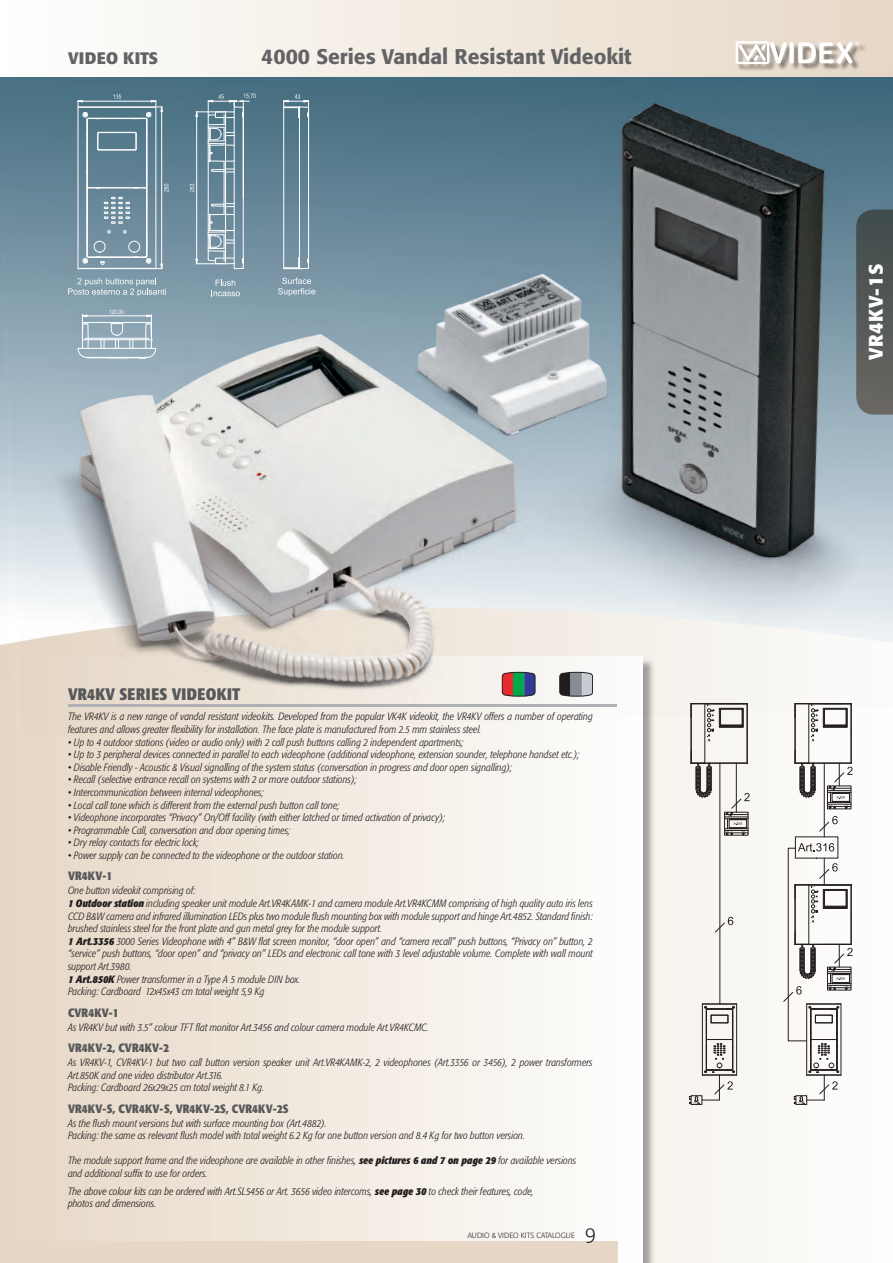
<style>
.page{position:relative;width:893px;height:1263px;background:#fff}
.page>*{position:absolute;margin:0;border:0;box-sizing:border-box;transform-origin:0 0}
.t1{font:500 21px "Formata";color:#636366}
.t2{font:700 19.5px "Formata";letter-spacing:.03em;color:#fff}
.t3{font:19.5px "Formata Light SC";color:#231f20}
.t4{font:700 condensed 16.5px "Formata";letter-spacing:.02em;color:#57585a}
.t5{font:700 16.5px "Formata";color:#636366}
.t6{font:700 condensed 12px "Formata";color:#57585a}
.t7{font:italic 300 condensed 10.5px/12.6px "Formata";color:#231f20}
.t8{font:300 7.5px "Formata";color:#231f20}
.s1{font-weight:700}
</style>
<div class="page">
<div style="left:0;top:0;width:893px;height:77px;background:linear-gradient(to right,#fefefe,#e6d7c6)"></div>
<div style="left:655px;top:738px;width:197px;height:525px;background:#f9f7f3"></div>
<div style="left:736px;top:42px;width:130px;height:29px;background:#231f20;opacity:.5"></div>
<svg style="left:736px;top:41px;width:51px;height:23px"></svg>
<div style="left:789px;top:42px;width:5px;height:22px;background:#fff;border-radius:2px"></div>
<svg style="left:798px;top:42px;width:61px;height:22px"></svg>
<div style="left:0;top:656px;width:642px;height:607px;background:linear-gradient(to right,#e6d7c5,#fefefd)"></div>
<div style="left:0;top:1242px;width:617px;height:21px;background:#e6d7c6"></div>
<img style="left:0;top:70px;width:893px;height:668px">
<hr style="left:87px;top:268px;width:60px;height:1px;background:#fff">
<hr style="left:78px;top:107px;width:78px;height:1px;background:#fff">
<hr style="left:88px;top:118px;width:58px;height:1px;background:#fff">
<hr style="left:88px;top:257px;width:58px;height:1px;background:#fff">
<hr style="left:88px;top:188px;width:58px;height:1px;background:#fff">
<hr style="left:208px;top:161px;width:1px;height:53px;background:#fff">
<hr style="left:224px;top:171px;width:1px;height:34px;background:#fff">
<hr style="left:225px;top:161px;width:1px;height:53px;background:#fff">
<hr style="left:243px;top:117px;width:1px;height:142px;background:#fff">
<hr style="left:234px;top:107px;width:1px;height:162px;background:#fff">
<hr style="left:283px;top:108px;width:1px;height:160px;background:#fff">
<hr style="left:308px;top:117px;width:1px;height:142px;background:#fff">
<hr style="left:299px;top:107px;width:1px;height:162px;background:#fff">
<svg style="left:283px;top:258px;width:26px;height:11px"></svg>
<hr style="left:83px;top:101px;width:68px;height:1px;background:#fff">
<svg style="left:75px;top:100px;width:14px;height:169px;background:#839eab"></svg>
<svg style="left:113px;top:94px;width:8px;height:5px"></svg>
<svg style="left:145px;top:100px;width:24px;height:171px;background:#7c97a6"></svg>
<hr style="left:196px;top:116px;width:1px;height:143px;background:#fff">
<svg style="left:195px;top:94px;width:61px;height:79px;background:#6e8e9c"></svg>
<svg style="left:195px;top:203px;width:49px;height:66px;background:#8da4b2"></svg>
<svg style="left:190px;top:184px;width:4px;height:8px"></svg>
<svg style="left:281px;top:94px;width:30px;height:24px"></svg>
<svg style="left:68px;top:278px;width:98px;height:18px;background:#95adb9"></svg>
<svg style="left:211px;top:280px;width:29px;height:16px"></svg>
<svg style="left:278px;top:278px;width:37px;height:18px"></svg>
<div style="left:128px;top:241px;width:12px;height:11px;border:1px solid #fff;border-radius:50%"></div>
<svg style="left:134px;top:252px;width:4px;height:5px"></svg>
<div style="left:94px;top:241px;width:11px;height:11px;border:1px solid #fff;border-radius:50%"></div>
<svg style="left:96px;top:252px;width:9px;height:13px"></svg>
<svg style="left:104px;top:197px;width:26px;height:27px"></svg>
<hr style="left:99px;top:150px;width:36px;height:1px;background:#fff">
<hr style="left:99px;top:132px;width:36px;height:1px;background:#fff">
<svg style="left:97px;top:132px;width:2px;height:18px"></svg>
<hr style="left:99px;top:149px;width:36px;height:1px;background:#fff">
<svg style="left:135px;top:132px;width:2px;height:18px"></svg>
<hr style="left:720px;top:763px;width:1px;height:241px;background:#231f20">
<svg style="left:715px;top:917px;width:18px;height:16px"></svg>
<hr style="left:824px;top:763px;width:1px;height:74px;background:#231f20">
<svg style="left:793px;top:703px;width:60px;height:106px"></svg>
<svg style="left:689px;top:703px;width:69px;height:133px"></svg>
<div style="left:796px;top:1095px;width:11px;height:10px;border:1px solid #231f20"></div>
<div style="left:691px;top:1095px;width:11px;height:10px;border:1px solid #231f20"></div>
<svg style="left:783px;top:816px;width:70px;height:288px"></svg>
<svg style="left:689px;top:1003px;width:48px;height:101px"></svg>
<svg style="left:78px;top:310px;width:78px;height:49px;background:#a2b7c3"></svg>
<svg style="left:0;top:643px;width:1px;height:599px"></svg>
<p class="t5" style="left:68px;top:48px;width:92px">VIDEO KITS</p>
<p class="t1" style="left:261px;top:43px;width:372px">4000 Series Vandal Resistant Videokit</p>
<p class="t4" style="left:68px;top:684px;width:174px">VR4KV SERIES VIDEOKIT</p>
<p class="t7" style="left:68px;top:710px;width:526px">The VR4KV is a new range of vandal resistant videokits. Developed from the popular VK4K videokit, the VR4KV offers a number of operating features and allows greater flexibility for installation. The face plate is manufactured from 2.5 mm stainless steel.</p>
<p class="t7" style="left:68px;top:736px;width:397px">• Up to 4 outdoor stations (video or audio only) with 2 call push buttons calling 2 independent apartments;</p>
<p class="t7" style="left:68px;top:748px;width:513px">• Up to 3 peripheral devices connected in parallel to each videophone (additional videophone, extension sounder, telephone handset etc.);</p>
<p class="t7" style="left:68px;top:761px;width:446px">• Disable Friendly - Acoustic &amp; Visual signalling of the system status (conversation in progress and door open signalling);</p>
<p class="t7" style="left:68px;top:773px;width:290px">• Recall (selective entrance recall on systems with 2 or more outdoor stations);</p>
<p class="t7" style="left:68px;top:786px;width:197px">• Intercommunication between internal videophones;</p>
<p class="t7" style="left:68px;top:799px;width:273px">• Local call tone which is different from the external push button call tone;</p>
<p class="t7" style="left:68px;top:811px;width:379px">• Videophone incorporates “Privacy” On/Off facility (with either latched or timed activation of privacy);</p>
<p class="t7" style="left:68px;top:824px;width:224px">• Programmable Call, conversation and door opening times;</p>
<p class="t7" style="left:68px;top:836px;width:133px">• Dry relay contacts for electric lock;</p>
<p class="t7" style="left:68px;top:849px;width:278px">• Power supply can be connected to the videophone or the outdoor station.</p>
<p class="t6" style="left:68px;top:869px;width:46px">VR4KV-1</p>
<p class="t7" style="left:68px;top:884px;width:129px">One button videokit comprising of:</p>
<p class="t7" style="left:68px;top:897px;width:526px;text-align:justify"><span class="s1">1 Outdoor station</span> including speaker unit module Art.VR4KAMK-1 and camera module Art.VR4KCMM comprising of high quality auto iris lens CCD B&amp;W camera and infrared illumination LEDs plus two module flush mounting box with module support and hinge Art.4852. Standard finish: brushed stainless steel for the front plate and gun metal grey for the module support.</p>
<p class="t7" style="left:68px;top:935px;width:526px;text-align:justify"><span class="s1">1 Art.3356</span> 3000 Series Videophone with 4” B&amp;W flat screen monitor, “door open” and “camera recall” push buttons, “Privacy on” button, 2 “service” push buttons, “door open” and “privacy on” LEDs and electronic call tone with 3 level adjustable volume. Complete with wall mount support Art.3980.</p>
<p class="t7" style="left:68px;top:973px;width:234px"><span class="s1">1 Art.850K</span> Power transformer in a Type A 5 module DIN box.</p>
<p class="t7" style="left:68px;top:985px;width:198px">Packing: Cardboard 12x45x43 cm total weight 5,9 Kg</p>
<p class="t6" style="left:68px;top:1005px;width:52px">CVR4KV-1</p>
<p class="t7" style="left:68px;top:1021px;width:362px">As VR4KV but with 3.5” colour TFT flat monitor Art.3456 and colour camera module Art.VR4KCMC.</p>
<p class="t6" style="left:68px;top:1040px;width:103px">VR4KV-2, CVR4KV-2</p>
<p class="t7" style="left:68px;top:1056px;width:526px">As VR4KV-1, CVR4KV-1 but two call button version speaker unit Art.VR4KAMK-2, 2 videophones (Art.3356 or 3456), 2 power transformers<br>Art.850K and one video distributor Art.316.</p>
<p class="t7" style="left:68px;top:1081px;width:198px">Packing: Cardboard 26x29x25 cm total weight 8.1 Kg.</p>
<p class="t6" style="left:68px;top:1101px;width:222px">VR4KV-S, CVR4KV-S, VR4KV-2S, CVR4KV-2S</p>
<p class="t7" style="left:68px;top:1117px;width:260px">As the flush mount versions but with surface mounting box (Art.4882).</p>
<p class="t7" style="left:68px;top:1129px;width:458px">Packing: the same as relevant flush model with total weight 6.2 Kg for one button version and 8.4 Kg for two button version.</p>
<p class="t7" style="left:68px;top:1154px;width:510px">The module support frame and the videophone are available in other finishes, <span class="s1">see pictures 6 and 7 on page 29</span> for available versions</p>
<p class="t7" style="left:68px;top:1167px;width:141px">and additional suffix to use for orders.</p>
<p class="t7" style="left:68px;top:1185px;width:467px">The above colour kits can be ordered with Art.SL5456 or Art. 3656 video intercoms, <span class="s1">see page 30</span> to check their features, code, photos and dimensions.</p>
<p class="t8" style="left:468px;top:1231px;width:109px">AUDIO &amp; VIDEO KITS CATALOGUE</p>
<p class="t3" style="left:585px;top:1221px;width:12px">9</p>
<p class="t2" style="left:864px;top:360px;width:98px;rotate:-90deg">VR4KV-1S</p>
</div>
